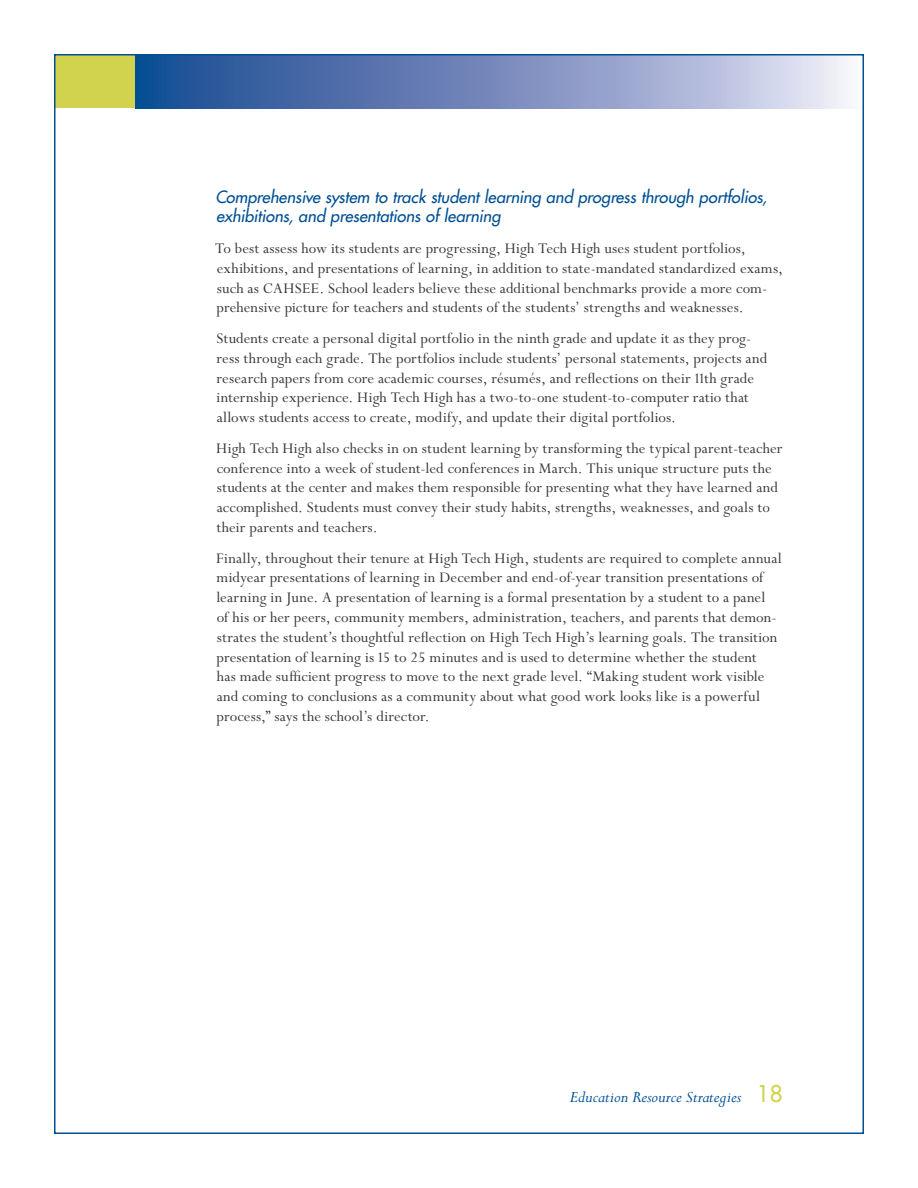
<style>
.page{position:relative;width:918px;height:1188px;background:#fff}
.page>*{position:absolute;margin:0;border:0;box-sizing:border-box;transform-origin:0 0}
.t1{font:italic 18px "Perpetua Std";color:#014f93}
.t2{font:16.5px/19.8px "Perpetua Std";letter-spacing:.01em;color:#363737}
.t3{font:italic 500 16.5px/19.8px "Futura Std";color:#014f93}
.s1{font-family:"Futura Std";font-weight:500;font-style:normal;font-size:22.5px;color:#d1d34e}
</style>
<div class="page">
<svg style="left:135px;top:57px;width:712px;height:51px;background:#7990bf"></svg>
<div style="left:54px;top:54px;width:81px;height:54px;background:#d1d34e"></div>
<p class="t3" style="left:215px;top:187px;width:553px">Comprehensive system to track student learning and progress through portfolios, exhibitions, and presentations of learning</p>
<p class="t2" style="left:215px;top:239px;width:569px">To best assess how its students are progressing, High Tech High uses student portfolios, exhibitions, and presentations of learning, in addition to state-mandated standardized exams, such as CAHSEE. School leaders believe these additional benchmarks provide a more com&shy;prehensive picture for teachers and students of the students’ strengths and weaknesses.</p>
<p class="t2" style="left:216px;top:329px;width:552px">Students create a personal digital portfolio in the ninth grade and update it as they prog&shy;ress through each grade. The portfolios include students’ personal statements, projects and research papers from core academic courses, résumés, and reflections on their 11th grade internship experience. High Tech High has a two-to-one student-to-computer ratio that allows students access to create, modify, and update their digital portfolios.</p>
<p class="t2" style="left:216px;top:439px;width:568px">High Tech High also checks in on student learning by transforming the typical parent-teacher conference into a week of student-led conferences in March. This unique structure puts the students at the center and makes them responsible for presenting what they have learned and accomplished. Students must convey their study habits, strengths, weaknesses, and goals to their parents and teachers.</p>
<p class="t2" style="left:216px;top:549px;width:567px">Finally, throughout their tenure at High Tech High, students are required to complete annual midyear presentations of learning in December and end-of-year transition presentations of learning in June. A presentation of learning is a formal presentation by a student to a panel<br>of his or her peers, community members, administration, teachers, and parents that demon&shy;strates the student’s thoughtful reflection on High Tech High’s learning goals. The transition presentation of learning is 15 to 25 minutes and is used to determine whether the student<br>has made sufficient progress to move to the next grade level. “Making student work visible and coming to conclusions as a community about what good work looks like is a powerful process,” says the school’s director.</p>
<p class="t1" style="left:570px;top:1087px;width:215px">Education Resource Strategies <span class="s1">18</span></p>
</div>
